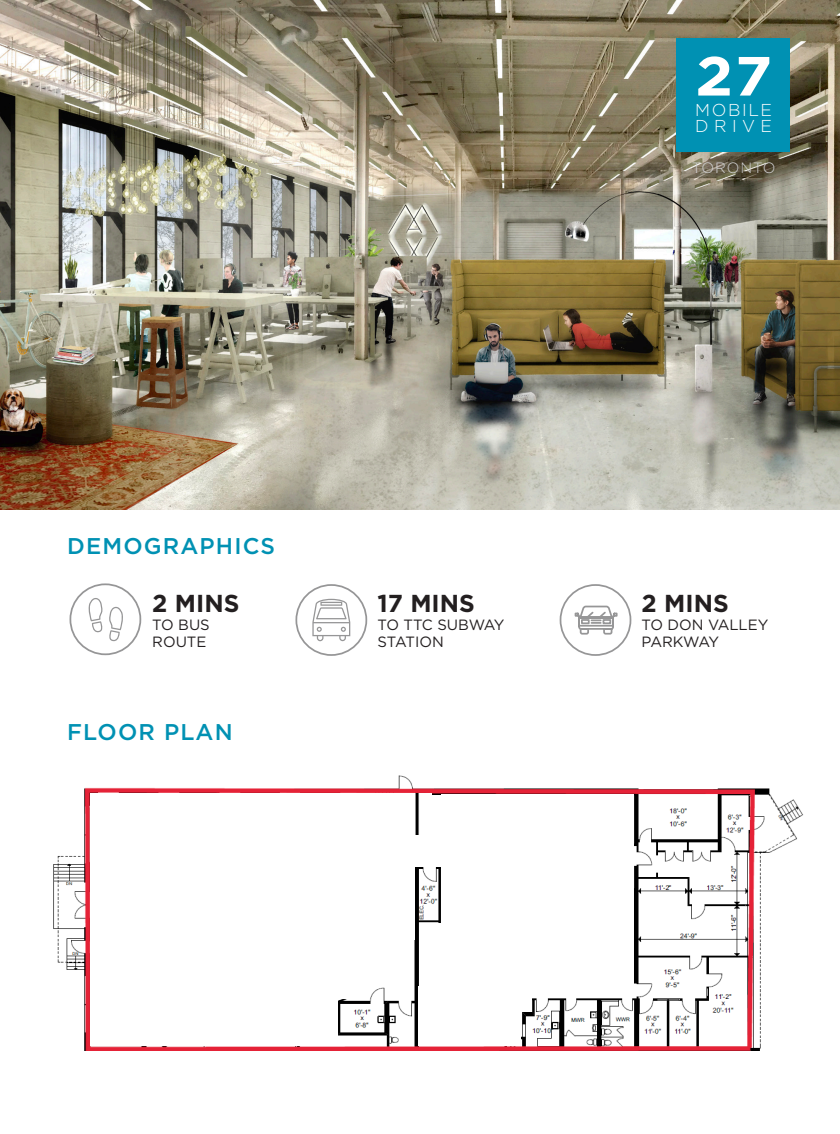
<style>
.page{position:relative;width:840px;height:1134px;background:#fff}
.page>*{position:absolute;margin:0;border:0;box-sizing:border-box;transform-origin:0 0}
.t1{font:700 55.12px "Gotham";color:#fff;scale:1.1 1}
.body_copy{font:700 24.5px "Gotham";color:#231f20}
.Page_Headers{font:500 22.75px "Gotham";letter-spacing:.05em;color:#0091b3}
.t2{font:300 17.15px/16.1px "Gotham";letter-spacing:.095em;color:#fff}
.body_copy-2{font:14.88px/17.5px "Gotham";color:#231f20}
.t3{font:300 14.88px "Gotham";letter-spacing:.055em;color:#d1d2d4}
</style>
<div class="page">
<img style="left:0;top:0;width:840px;height:509px">
<img style="left:53px;top:775px;width:751px;height:275px">
<div style="left:91px;top:794px;width:246px;height:252px;background:#fff"></div>
<div style="left:441px;top:794px;width:193px;height:203px;background:#fff"></div>
<div style="left:205px;top:793px;width:192px;height:190px;background:#fff"></div>
<svg style="left:337px;top:940px;width:73px;height:77px"></svg>
<div style="left:426px;top:923px;width:133px;height:60px;background:#fff"></div>
<div style="left:419px;top:987px;width:102px;height:59px;background:#fff"></div>
<div style="left:418px;top:795px;width:102px;height:59px;background:#fff"></div>
<div style="left:429px;top:952px;width:102px;height:60px;background:#fff"></div>
<img style="left:415px;top:794px;width:17px;height:41px">
<div style="left:390px;top:835px;width:102px;height:31px;background:#fff"></div>
<div style="left:312px;top:794px;width:103px;height:146px;background:#fff"></div>
<div style="left:90px;top:793px;width:193px;height:253px;background:#fff"></div>
<svg style="left:70px;top:583px;width:71px;height:72px"></svg>
<svg style="left:560px;top:584px;width:71px;height:72px"></svg>
<svg style="left:295px;top:584px;width:72px;height:72px"></svg>
<div style="left:676px;top:38px;width:113px;height:113px;background:#0091b3"></div>
<p class="t1" style="left:695px;top:39px;width:71px">27</p>
<p class="t2" style="left:695px;top:102px;width:78px">MOBILE<br>DRIVE</p>
<p class="t3" style="left:692px;top:159px;width:85px">TORONTO</p>
<p class="Page_Headers" style="left:67px;top:531px;width:209px">DEMOGRAPHICS</p>
<p class="body_copy" style="left:152px;top:587px;width:89px">2 MINS</p>
<p class="body_copy-2" style="left:152px;top:615px;width:59px">TO BUS</p>
<p class="body_copy-2" style="left:152px;top:633px;width:56px">ROUTE</p>
<p class="Page_Headers" style="left:67px;top:717px;width:167px">FLOOR PLAN</p>
<p class="body_copy" style="left:378px;top:587px;width:99px">17 MINS</p>
<p class="body_copy-2" style="left:378px;top:615px;width:129px">TO TTC SUBWAY<br>STATION</p>
<p class="body_copy" style="left:642px;top:587px;width:89px">2 MINS</p>
<p class="body_copy-2" style="left:642px;top:615px;width:128px">TO DON VALLEY<br>PARKWAY</p>
</div>
